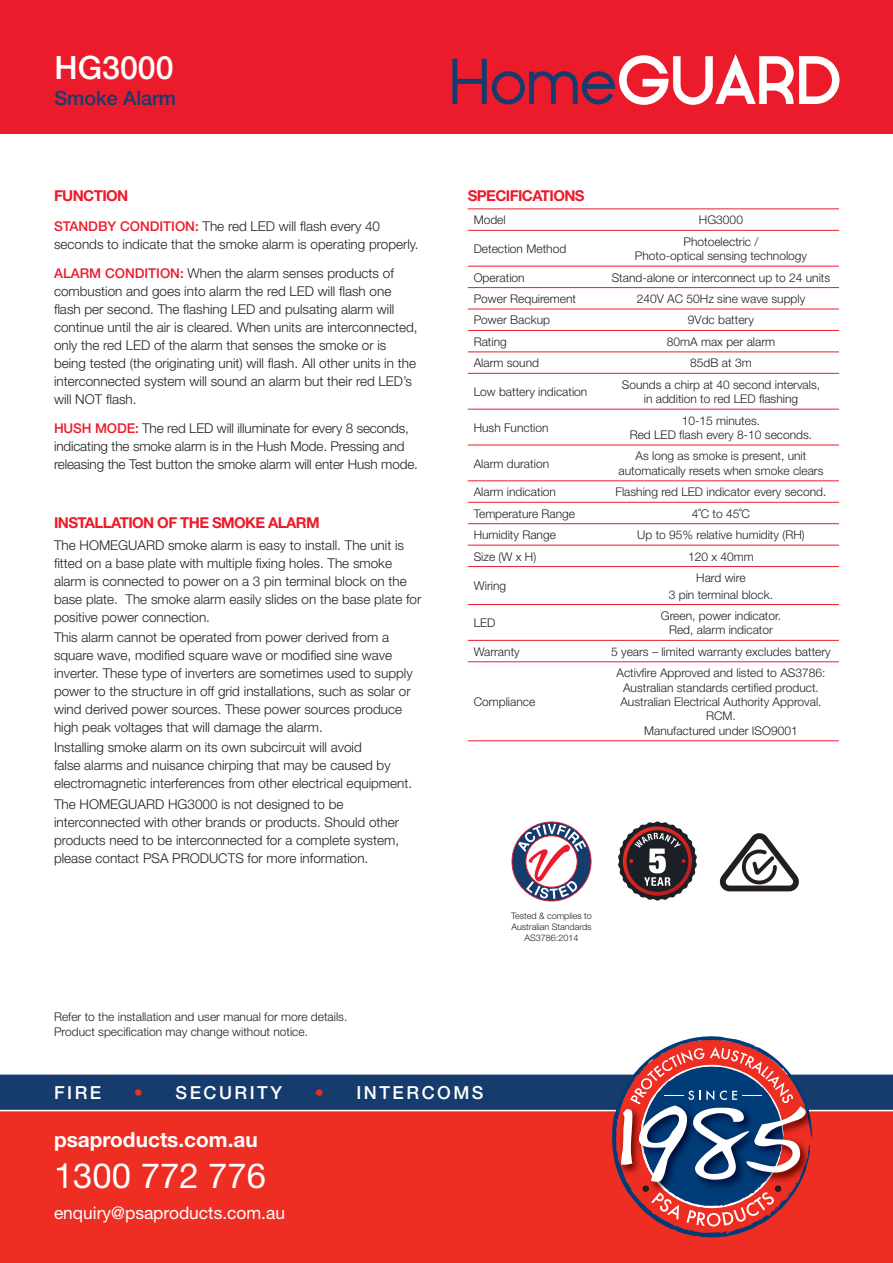
<style>
.page{position:relative;width:893px;height:1263px;background:#fff}
.page>*{position:absolute;margin:0;border:0;box-sizing:border-box;transform-origin:0 0}
.t1{font:34.65px "Helvetica Neue";color:#fff}
.t2{font:500 32.1px "Helvetica Neue";color:#fff}
.t3{font:700 20.85px "Helvetica Neue";color:#fff}
.t4{font:500 19.65px "Helvetica Neue";color:#163c6e}
.t5{font:500 18px "Helvetica Neue";letter-spacing:.14em;color:#fff}
.t6{font:17.4px "Helvetica Neue";color:#fff}
.t7{font:700 15px "Helvetica Neue";letter-spacing:-.04em;color:#ec1b2b}
.t8{font:300 13.5px/18px "Helvetica Neue";color:#231f20}
.t9{font:300 12px/14.4px "Helvetica Neue";color:#231f20;text-align:center}
.t10{font:300 9px/10.8px "Helvetica Neue";color:#231f20;text-align:center}
.s1{font-weight:500;color:#ec1b2b}
.s2{color:#ee2e22}
</style>
<div class="page">
<div style="left:0;top:0;width:893px;height:134px;background:#ec1b2b"></div>
<hr style="left:468px;top:209px;width:135px;height:1px;background:#ec1b2b">
<hr style="left:603px;top:209px;width:236px;height:1px;background:#ec1b2b">
<hr style="left:468px;top:230px;width:135px;height:1px;background:#ec1b2b">
<hr style="left:603px;top:230px;width:236px;height:1px;background:#ec1b2b">
<hr style="left:468px;top:266px;width:135px;height:1px;background:#ec1b2b">
<hr style="left:603px;top:266px;width:236px;height:1px;background:#ec1b2b">
<hr style="left:468px;top:287px;width:135px;height:1px;background:#ec1b2b">
<hr style="left:603px;top:287px;width:236px;height:1px;background:#ec1b2b">
<hr style="left:468px;top:309px;width:135px;height:1px;background:#ec1b2b">
<hr style="left:603px;top:309px;width:236px;height:1px;background:#ec1b2b">
<hr style="left:468px;top:330px;width:135px;height:1px;background:#ec1b2b">
<hr style="left:603px;top:330px;width:236px;height:1px;background:#ec1b2b">
<hr style="left:468px;top:352px;width:135px;height:1px;background:#ec1b2b">
<hr style="left:603px;top:352px;width:236px;height:1px;background:#ec1b2b">
<hr style="left:468px;top:373px;width:135px;height:1px;background:#ec1b2b">
<hr style="left:603px;top:373px;width:236px;height:1px;background:#ec1b2b">
<hr style="left:468px;top:409px;width:135px;height:1px;background:#ec1b2b">
<hr style="left:603px;top:409px;width:236px;height:1px;background:#ec1b2b">
<hr style="left:468px;top:445px;width:135px;height:1px;background:#ec1b2b">
<hr style="left:603px;top:445px;width:236px;height:1px;background:#ec1b2b">
<hr style="left:468px;top:481px;width:135px;height:1px;background:#ec1b2b">
<hr style="left:603px;top:481px;width:236px;height:1px;background:#ec1b2b">
<hr style="left:468px;top:502px;width:135px;height:1px;background:#ec1b2b">
<hr style="left:603px;top:502px;width:236px;height:1px;background:#ec1b2b">
<hr style="left:468px;top:523px;width:135px;height:1px;background:#ec1b2b">
<hr style="left:603px;top:523px;width:236px;height:1px;background:#ec1b2b">
<hr style="left:468px;top:545px;width:135px;height:1px;background:#ec1b2b">
<hr style="left:603px;top:545px;width:236px;height:1px;background:#ec1b2b">
<hr style="left:468px;top:566px;width:135px;height:1px;background:#ec1b2b">
<hr style="left:603px;top:566px;width:236px;height:1px;background:#ec1b2b">
<hr style="left:468px;top:604px;width:135px;height:1px;background:#ec1b2b">
<hr style="left:603px;top:604px;width:236px;height:1px;background:#ec1b2b">
<hr style="left:468px;top:640px;width:135px;height:1px;background:#ec1b2b">
<hr style="left:603px;top:640px;width:236px;height:1px;background:#ec1b2b">
<hr style="left:468px;top:661px;width:135px;height:1px;background:#ec1b2b">
<hr style="left:603px;top:661px;width:236px;height:1px;background:#ec1b2b">
<hr style="left:468px;top:740px;width:135px;height:1px;background:#ec1b2b">
<hr style="left:603px;top:740px;width:236px;height:1px;background:#ec1b2b">
<svg style="left:511px;top:821px;width:80px;height:80px"></svg>
<svg style="left:719px;top:833px;width:80px;height:58px"></svg>
<svg style="left:618px;top:821px;width:79px;height:80px"></svg>
<svg style="left:452px;top:54px;width:387px;height:51px"></svg>
<div style="left:0;top:1076px;width:893px;height:187px;background:#ee2e22"></div>
<svg style="left:0;top:1036px;width:893px;height:202px"></svg>
<h2 class="t2" style="left:55px;top:49px;width:121px">HG3000</h2>
<h3 class="t4" style="left:55px;top:86px;width:123px">Smoke Alarm</h3>
<p class="t7" style="left:54px;top:186px;width:76px">FUNCTION</p>
<p class="t8" style="left:54px;top:217px;width:366px"><span class="s1">STANDBY CONDITION:</span> The red LED will flash every 40 seconds to indicate that the smoke alarm is operating properly.</p>
<p class="t8" style="left:54px;top:264px;width:365px"><span class="s1">ALARM CONDITION:</span> When the alarm senses products of combustion and goes into alarm the red LED will flash one flash per second. The flashing LED and pulsating alarm will continue until the air is cleared. When units are interconnected, only the red LED of the alarm that senses the smoke or is being tested (the originating unit) will flash. All other units in the interconnected system will sound an alarm but their red LED’s will NOT flash.</p>
<p class="t8" style="left:54px;top:418px;width:365px"><span class="s1">HUSH MODE:</span> The red LED will illuminate for every 8 seconds, indicating the smoke alarm is in the Hush Mode. Pressing and releasing the Test button the smoke alarm will enter Hush mode.</p>
<p class="t7" style="left:54px;top:513px;width:267px">INSTALLATION OF THE SMOKE ALARM</p>
<p class="t8" style="left:54px;top:536px;width:369px">The HOMEGUARD smoke alarm is easy to install. The unit is fitted on a base plate with multiple fixing holes. The smoke alarm is connected to power on a 3 pin terminal block on the base plate. The smoke alarm easily slides on the base plate for positive power connection.</p>
<p class="t8" style="left:54px;top:628px;width:360px">This alarm cannot be operated from power derived from a square wave, modified square wave or modified sine wave inverter. These type of inverters are sometimes used to supply power to the structure in off grid installations, such as solar or wind derived power sources. These power sources produce high peak voltages that will damage the alarm.</p>
<p class="t8" style="left:54px;top:738px;width:360px">Installing smoke alarm on its own subcircuit will avoid<br>false alarms and nuisance chirping that may be caused by electromagnetic interferences from other electrical equipment.</p>
<p class="t8" style="left:54px;top:794px;width:347px">The HOMEGUARD HG3000 is not designed to be interconnected with other brands or products. Should other products need to be interconnected for a complete system, please contact PSA PRODUCTS for more information.</p>
<p class="t9" style="left:54px;top:1009px;width:295px;line-height:15px;text-align:left">Refer to the installation and user manual for more details.<br>Product specification may change without notice.</p>
<p class="t7" style="left:468px;top:186px;width:118px">SPECIFICATIONS</p>
<p class="t9" style="left:474px;top:213px;width:34px">Model</p>
<p class="t9" style="left:699px;top:213px;width:46px">HG3000</p>
<p class="t9" style="left:474px;top:241px;width:94px">Detection Method</p>
<p class="t9" style="left:635px;top:234px;width:174px">Photoelectric /<br>Photo-optical sensing technology</p>
<p class="t9" style="left:474px;top:270px;width:52px">Operation</p>
<p class="t9" style="left:612px;top:270px;width:220px">Stand-alone or interconnect up to 24 units</p>
<p class="t9" style="left:474px;top:291px;width:104px">Power Requirement</p>
<p class="t9" style="left:637px;top:291px;width:170px">240V AC 50Hz sine wave supply</p>
<p class="t9" style="left:474px;top:313px;width:78px">Power Backup</p>
<p class="t9" style="left:688px;top:313px;width:68px">9Vdc battery</p>
<p class="t9" style="left:474px;top:334px;width:35px">Rating</p>
<p class="t9" style="left:667px;top:334px;width:110px">80mA max per alarm</p>
<p class="t9" style="left:474px;top:356px;width:67px">Alarm sound</p>
<p class="t9" style="left:690px;top:356px;width:63px">85dB at 3m</p>
<p class="t9" style="left:474px;top:384px;width:115px">Low battery indication</p>
<p class="t9" style="left:622px;top:377px;width:200px">Sounds a chirp at 40 second intervals, in addition to red LED flashing</p>
<p class="t9" style="left:474px;top:420px;width:76px">Hush Function</p>
<p class="t9" style="left:630px;top:413px;width:184px">10-15 minutes.<br>Red LED flash every 8-10 seconds.</p>
<p class="t9" style="left:474px;top:456px;width:77px">Alarm duration</p>
<p class="t9" style="left:618px;top:449px;width:206px">As long as smoke is present, unit automatically resets when smoke clears</p>
<p class="t9" style="left:474px;top:484px;width:84px">Alarm indication</p>
<p class="t9" style="left:616px;top:484px;width:212px">Flashing red LED indicator every second.</p>
<p class="t9" style="left:474px;top:506px;width:103px">Temperature Range</p>
<p class="t9" style="left:692px;top:506px;width:60px">4˚C to 45˚C</p>
<p class="t9" style="left:474px;top:527px;width:84px">Humidity Range</p>
<p class="t9" style="left:637px;top:527px;width:169px">Up to 95% relative humidity (RH)</p>
<p class="t9" style="left:474px;top:549px;width:64px">Size (W x H)</p>
<p class="t9" style="left:688px;top:549px;width:67px">120 x 40mm</p>
<p class="t9" style="left:474px;top:578px;width:34px">Wiring</p>
<p class="t9" style="left:669px;top:569px;width:106px;line-height:16.5px">Hard wire<br>3 pin terminal block.</p>
<p class="t9" style="left:474px;top:615px;width:23px">LED</p>
<p class="t9" style="left:661px;top:608px;width:122px">Green, power indicator.<br>Red, alarm indicator</p>
<p class="t9" style="left:474px;top:644px;width:48px">Warranty</p>
<p class="t9" style="left:611px;top:644px;width:221px">5 years – limited warranty excludes battery</p>
<p class="t9" style="left:474px;top:694px;width:63px">Compliance</p>
<p class="t9" style="left:616px;top:665px;width:210px">Activfire Approved and listed to AS3786:<br>Australian standards certified product.<br>Australian Electrical Authority Approval.<br>RCM.<br>Manufactured under ISO9001</p>
<p class="t10" style="left:511px;top:910px;width:82px">Tested &amp; complies to<br>Australian Standards<br>AS3786:2014</p>
<h3 class="t5" style="left:54px;top:1082px;width:49px">FIRE</h3>
<h3 class="t5" style="left:134px;top:1082px;width:150px"><span class="s2">•</span> SECURITY</h3>
<h3 class="t5" style="left:315px;top:1082px;width:170px"><span class="s2">•</span> INTERCOMS</h3>
<h3 class="t3" style="left:54px;top:1126px;width:205px">psaproducts.com.au</h3>
<h1 class="t1" style="left:54px;top:1155px;width:214px">1300 772 776</h1>
<p class="t6" style="left:54px;top:1202px;width:233px">enquiry@psaproducts.com.au</p>
</div>
